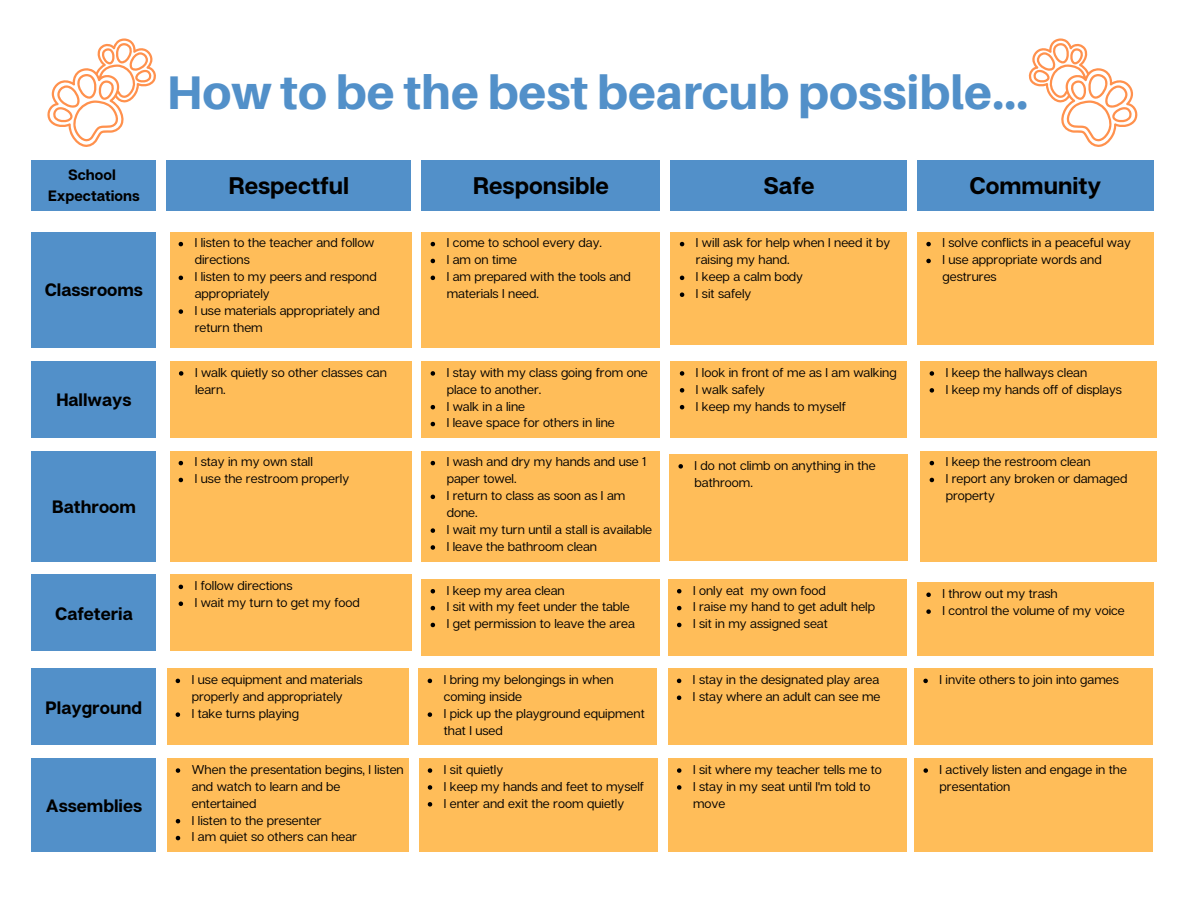
<style>
.page{position:relative;width:1188px;height:918px;background:#fff}
.page>*{position:absolute;margin:0;border:0;box-sizing:border-box;transform-origin:0 0}
.t1{font:800 47.25px "Aileron";color:#5290c9}
.t2{font:700 24px "Articulat CF";color:#000}
.t3{font:700 17.85px "Articulat CF";color:#000}
.t4{font:700 15px/20.2px "Articulat CF";color:#000;text-align:center}
.t5{font:12.75px/16.8px "Articulat CF";color:#000}
</style>
<div class="page">
<div style="left:31px;top:160px;width:125px;height:51px;background:#5290c9"></div>
<div style="left:167px;top:160px;width:244px;height:51px;background:#5290c9"></div>
<div style="left:422px;top:160px;width:238px;height:51px;background:#5290c9"></div>
<div style="left:671px;top:160px;width:236px;height:51px;background:#5290c9"></div>
<div style="left:31px;top:232px;width:125px;height:116px;background:#5290c9"></div>
<div style="left:31px;top:361px;width:125px;height:77px;background:#5290c9"></div>
<div style="left:31px;top:451px;width:125px;height:110px;background:#5290c9"></div>
<div style="left:31px;top:575px;width:125px;height:76px;background:#5290c9"></div>
<div style="left:31px;top:669px;width:125px;height:76px;background:#5290c9"></div>
<div style="left:31px;top:758px;width:125px;height:94px;background:#5290c9"></div>
<div style="left:170px;top:232px;width:241px;height:116px;background:#ffbd59"></div>
<svg style="left:179px;top:242px;width:4px;height:4px"></svg>
<svg style="left:179px;top:276px;width:4px;height:4px"></svg>
<svg style="left:179px;top:309px;width:4px;height:5px"></svg>
<div style="left:422px;top:232px;width:238px;height:116px;background:#ffbd59"></div>
<svg style="left:431px;top:242px;width:4px;height:4px"></svg>
<svg style="left:431px;top:259px;width:4px;height:4px"></svg>
<svg style="left:431px;top:276px;width:4px;height:4px"></svg>
<div style="left:671px;top:232px;width:236px;height:112px;background:#ffbd59"></div>
<svg style="left:680px;top:242px;width:4px;height:4px"></svg>
<svg style="left:680px;top:276px;width:4px;height:4px"></svg>
<svg style="left:680px;top:292px;width:4px;height:5px"></svg>
<div style="left:170px;top:361px;width:242px;height:77px;background:#ffbd59"></div>
<svg style="left:179px;top:371px;width:4px;height:5px"></svg>
<div style="left:422px;top:361px;width:238px;height:77px;background:#ffbd59"></div>
<svg style="left:431px;top:371px;width:4px;height:5px"></svg>
<svg style="left:431px;top:405px;width:4px;height:4px"></svg>
<svg style="left:431px;top:422px;width:4px;height:4px"></svg>
<div style="left:671px;top:361px;width:236px;height:77px;background:#ffbd59"></div>
<svg style="left:680px;top:371px;width:4px;height:5px"></svg>
<svg style="left:680px;top:388px;width:4px;height:5px"></svg>
<svg style="left:680px;top:405px;width:4px;height:4px"></svg>
<div style="left:170px;top:451px;width:241px;height:110px;background:#ffbd59"></div>
<svg style="left:179px;top:461px;width:4px;height:4px"></svg>
<svg style="left:179px;top:478px;width:4px;height:4px"></svg>
<div style="left:422px;top:451px;width:238px;height:110px;background:#ffbd59"></div>
<svg style="left:431px;top:461px;width:4px;height:4px"></svg>
<svg style="left:431px;top:495px;width:4px;height:4px"></svg>
<svg style="left:431px;top:528px;width:4px;height:5px"></svg>
<svg style="left:431px;top:545px;width:4px;height:5px"></svg>
<div style="left:917px;top:160px;width:237px;height:51px;background:#5290c9"></div>
<div style="left:917px;top:232px;width:237px;height:112px;background:#ffbd59"></div>
<svg style="left:926px;top:242px;width:5px;height:4px"></svg>
<svg style="left:926px;top:259px;width:5px;height:4px"></svg>
<div style="left:921px;top:361px;width:236px;height:77px;background:#ffbd59"></div>
<svg style="left:930px;top:371px;width:4px;height:5px"></svg>
<svg style="left:930px;top:388px;width:4px;height:5px"></svg>
<div style="left:669px;top:454px;width:239px;height:107px;background:#ffbd59"></div>
<svg style="left:678px;top:464px;width:5px;height:5px"></svg>
<div style="left:921px;top:451px;width:236px;height:110px;background:#ffbd59"></div>
<svg style="left:930px;top:461px;width:4px;height:4px"></svg>
<svg style="left:930px;top:478px;width:4px;height:4px"></svg>
<div style="left:170px;top:575px;width:241px;height:76px;background:#ffbd59"></div>
<svg style="left:179px;top:585px;width:4px;height:4px"></svg>
<svg style="left:179px;top:602px;width:4px;height:4px"></svg>
<div style="left:422px;top:579px;width:238px;height:77px;background:#ffbd59"></div>
<svg style="left:431px;top:589px;width:4px;height:4px"></svg>
<svg style="left:431px;top:606px;width:4px;height:4px"></svg>
<svg style="left:431px;top:623px;width:4px;height:4px"></svg>
<div style="left:668px;top:579px;width:238px;height:77px;background:#ffbd59"></div>
<svg style="left:677px;top:589px;width:4px;height:4px"></svg>
<svg style="left:677px;top:606px;width:4px;height:4px"></svg>
<svg style="left:677px;top:623px;width:4px;height:4px"></svg>
<div style="left:917px;top:583px;width:237px;height:73px;background:#ffbd59"></div>
<svg style="left:926px;top:593px;width:5px;height:4px"></svg>
<svg style="left:926px;top:609px;width:5px;height:5px"></svg>
<div style="left:167px;top:669px;width:241px;height:76px;background:#ffbd59"></div>
<svg style="left:176px;top:679px;width:4px;height:4px"></svg>
<svg style="left:176px;top:712px;width:4px;height:5px"></svg>
<div style="left:419px;top:669px;width:238px;height:76px;background:#ffbd59"></div>
<svg style="left:428px;top:679px;width:4px;height:4px"></svg>
<svg style="left:428px;top:712px;width:4px;height:5px"></svg>
<div style="left:668px;top:669px;width:238px;height:76px;background:#ffbd59"></div>
<svg style="left:677px;top:679px;width:4px;height:4px"></svg>
<svg style="left:677px;top:696px;width:4px;height:4px"></svg>
<div style="left:914px;top:669px;width:239px;height:76px;background:#ffbd59"></div>
<svg style="left:923px;top:679px;width:5px;height:4px"></svg>
<div style="left:167px;top:758px;width:242px;height:94px;background:#ffbd59"></div>
<svg style="left:176px;top:768px;width:4px;height:5px"></svg>
<svg style="left:176px;top:819px;width:4px;height:4px"></svg>
<svg style="left:176px;top:836px;width:4px;height:4px"></svg>
<div style="left:419px;top:758px;width:238px;height:94px;background:#ffbd59"></div>
<svg style="left:428px;top:768px;width:4px;height:5px"></svg>
<svg style="left:428px;top:785px;width:4px;height:5px"></svg>
<svg style="left:428px;top:802px;width:4px;height:5px"></svg>
<div style="left:668px;top:758px;width:238px;height:94px;background:#ffbd59"></div>
<svg style="left:677px;top:768px;width:4px;height:5px"></svg>
<svg style="left:677px;top:785px;width:4px;height:5px"></svg>
<div style="left:915px;top:758px;width:238px;height:94px;background:#ffbd59"></div>
<svg style="left:923px;top:768px;width:5px;height:5px"></svg>
<svg style="left:47px;top:38px;width:109px;height:109px"></svg>
<svg style="left:1029px;top:38px;width:108px;height:109px"></svg>
<h1 class="t1" style="left:167px;top:63px;width:863px">How to be the best bearcub possible...</h1>
<p class="t4" style="left:48px;top:165px;width:93px">School<br>Expectations</p>
<h2 class="t2" style="left:229px;top:170px;width:122px">Respectful</h2>
<h2 class="t2" style="left:473px;top:170px;width:137px">Responsible</h2>
<h2 class="t2" style="left:763px;top:170px;width:53px">Safe</h2>
<h2 class="t2" style="left:969px;top:170px;width:134px">Community</h2>
<p class="t5" style="left:942px;top:234px;width:190px">I solve conflicts in a peaceful way<br>I use appropriate words and gestrures</p>
<p class="t5" style="left:195px;top:234px;width:186px">I listen to the teacher and follow directions<br>I listen to my peers and respond appropriately<br>I use materials appropriately and return them</p>
<p class="t5" style="left:447px;top:234px;width:186px">I come to school every day.<br>I am on time<br>I am prepared with the tools and materials I need.</p>
<p class="t5" style="left:696px;top:234px;width:196px">I will ask for help when I need it by raising my hand.<br>I keep a calm body<br>I sit safely</p>
<p class="t5" style="left:195px;top:364px;width:193px">I walk quietly so other classes can learn.</p>
<p class="t5" style="left:447px;top:364px;width:203px">I stay with my class going from one place to another.<br>I walk in a line<br>I leave space for others in line</p>
<p class="t5" style="left:696px;top:364px;width:202px">I look in front of me as I am walking<br>I walk safely<br>I keep my hands to myself</p>
<p class="t5" style="left:195px;top:453px;width:156px">I stay in my own stall<br>I use the restroom properly</p>
<p class="t5" style="left:447px;top:453px;width:207px">I wash and dry my hands and use 1 paper towel.<br>I return to class as soon as I am done.<br>I wait my turn until a stall is available<br>I leave the bathroom clean</p>
<h3 class="t3" style="left:45px;top:279px;width:100px">Classrooms</h3>
<p class="t5" style="left:946px;top:364px;width:178px">I keep the hallways clean<br>I keep my hands off of displays</p>
<h3 class="t3" style="left:56px;top:389px;width:77px">Hallways</h3>
<p class="t5" style="left:695px;top:456px;width:183px">I do not climb on anything in the bathroom.</p>
<p class="t5" style="left:946px;top:453px;width:183px">I keep the restroom clean<br>I report any broken or damaged property</p>
<h3 class="t3" style="left:52px;top:495px;width:85px">Bathroom</h3>
<h3 class="t3" style="left:55px;top:602px;width:79px">Cafeteria</h3>
<h3 class="t3" style="left:46px;top:696px;width:98px">Playground</h3>
<h3 class="t3" style="left:46px;top:795px;width:98px">Assemblies</h3>
<p class="t5" style="left:195px;top:577px;width:167px">I follow directions<br>I wait my turn to get my food</p>
<p class="t5" style="left:447px;top:581px;width:190px">I keep my area clean<br>I sit with my feet under the table<br>I get permission to leave the area</p>
<p class="t5" style="left:693px;top:581px;width:183px">I only eat my own food<br>I raise my hand to get adult help<br>I sit in my assigned seat</p>
<p class="t5" style="left:942px;top:585px;width:184px">I throw out my trash<br>I control the volume of my voice</p>
<p class="t5" style="left:192px;top:671px;width:172px">I use equipment and materials properly and appropriately<br>I take turns playing</p>
<p class="t5" style="left:444px;top:671px;width:203px">I bring my belongings in when coming inside<br>I pick up the playground equipment that I used</p>
<p class="t5" style="left:693px;top:671px;width:189px">I stay in the designated play area<br>I stay where an adult can see me</p>
<p class="t5" style="left:940px;top:671px;width:181px">I invite others to join into games</p>
<p class="t5" style="left:192px;top:761px;width:213px">When the presentation begins, I listen and watch to learn and be entertained<br>I listen to the presenter<br>I am quiet so others can hear</p>
<p class="t5" style="left:444px;top:761px;width:202px">I sit quietly<br>I keep my hands and feet to myself<br>I enter and exit the room quietly</p>
<p class="t5" style="left:693px;top:761px;width:190px">I sit where my teacher tells me to<br>I stay in my seat until I'm told to move</p>
<p class="t5" style="left:940px;top:761px;width:189px">I actively listen and engage in the presentation</p>
</div>
